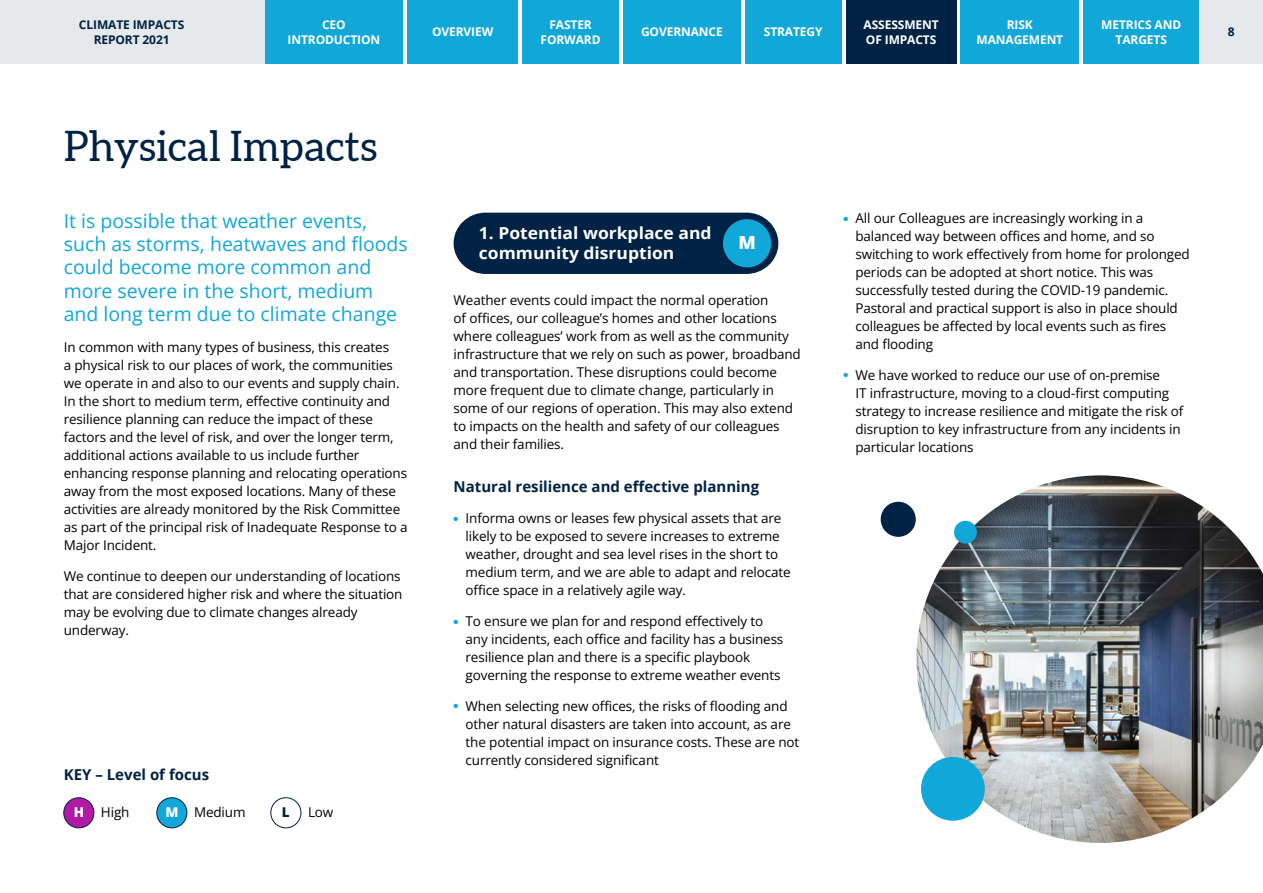
<style>
.page{position:relative;width:1263px;height:893px;background:#fff}
.page>*{position:absolute;margin:0;border:0;box-sizing:border-box;transform-origin:0 0}
.t1{font:42px "Aleo";color:#024}
.t2{font:19.5px/23.4px "Open Sans";color:#11a7d9}
.t3{font:800 18px "Open Sans";color:#fff}
.t4{font:700 16.5px/19.8px "Open Sans";color:#fff;scale:1.06 1}
.t5{font:700 15px "Open Sans";color:#024}
.t6{font:13.5px/18px "Open Sans";letter-spacing:-.01em;color:#000}
.t7{font:800 13.5px "Open Sans";color:#fff}
.t8{font:800 13.5px "Open Sans";color:#024}
.t9{font:700 12px/14.4px "Open Sans";letter-spacing:-.01em;color:#fff;text-align:center}
.t10{font:700 12px/14.4px "Open Sans";letter-spacing:-.01em;color:#024;text-align:center}
.t11{font:6px "Zapf Dingbats ITC";color:#11a7d9}
</style>
<div class="page">
<div style="left:1083px;top:0;width:116px;height:64px;background:#11a7d9"></div>
<div style="left:1199px;top:0;width:64px;height:64px;background:#e6e9ec"></div>
<div style="left:265px;top:0;width:138px;height:64px;background:#11a7d9"></div>
<div style="left:0;top:0;width:265px;height:64px;background:#e6e9ec"></div>
<div style="left:407px;top:0;width:111px;height:64px;background:#11a7d9"></div>
<div style="left:64px;top:798px;width:30px;height:30px;background:#b01aa4;border-radius:50%"></div>
<div style="left:63px;top:797px;width:31px;height:31px;border:1px solid #024;border-radius:50%"></div>
<div style="left:157px;top:798px;width:30px;height:30px;background:#11a7d9;border-radius:50%"></div>
<div style="left:156px;top:797px;width:31px;height:31px;border:1px solid #024;border-radius:50%"></div>
<div style="left:270px;top:797px;width:31px;height:31px;border:1px solid #024;border-radius:50%"></div>
<div style="left:745px;top:0;width:97px;height:64px;background:#11a7d9"></div>
<div style="left:623px;top:0;width:117px;height:64px;background:#11a7d9"></div>
<div style="left:522px;top:0;width:97px;height:64px;background:#11a7d9"></div>
<div style="left:454px;top:213px;width:324px;height:61px;background:#024"></div>
<div style="left:723px;top:219px;width:48px;height:48px;background:#11a7d9;border-radius:50%"></div>
<div style="left:846px;top:0;width:110px;height:64px;background:#024"></div>
<div style="left:961px;top:0;width:118px;height:64px;background:#11a7d9"></div>
<img style="left:916px;top:475px;width:347px;height:368px">
<div style="left:954px;top:521px;width:23px;height:23px;background:#11a7d9;border-radius:50%"></div>
<div style="left:881px;top:502px;width:35px;height:35px;background:#024;border-radius:50%"></div>
<div style="left:921px;top:757px;width:64px;height:64px;background:#11a7d9;border-radius:50%"></div>
<p class="t10" style="left:79px;top:17px;width:107px">CLIMATE IMPACTS<br>REPORT 2021</p>
<p class="t9" style="left:288px;top:17px;width:94px">CEO<br>INTRODUCTION</p>
<p class="t9" style="left:432px;top:25px;width:63px">OVERVIEW</p>
<p class="t9" style="left:541px;top:17px;width:62px">FASTER<br>FORWARD</p>
<p class="t9" style="left:641px;top:25px;width:83px">GOVERNANCE</p>
<p class="t9" style="left:764px;top:25px;width:60px">STRATEGY</p>
<p class="t9" style="left:864px;top:17px;width:77px;text-align:left">ASSESSMENT<br>OF IMPACTS</p>
<p class="t9" style="left:976px;top:17px;width:88px">RISK<br>MANAGEMENT</p>
<p class="t9" style="left:1101px;top:17px;width:81px">METRICS AND<br>TARGETS</p>
<p class="t1" style="left:64px;top:122px;width:315px">Physical Impacts</p>
<p class="t2" style="left:64px;top:208px;width:305px">It is possible that weather events,</p>
<p class="t2" style="left:64px;top:232px;width:345px">such as storms, heatwaves and floods</p>
<p class="t2" style="left:64px;top:255px;width:335px">could become more common and more severe in the short, medium and long term due to climate change</p>
<p class="t6" style="left:64px;top:338px;width:337px">In common with many types of business, this creates a physical risk to our places of work, the communities we operate in and also to our events and supply chain.</p>
<p class="t6" style="left:64px;top:392px;width:328px">In the short to medium term, effective continuity and</p>
<p class="t6" style="left:64px;top:410px;width:345px">resilience planning can reduce the impact of these factors and the level of risk, and over the longer term, additional actions available to us include further enhancing response planning and relocating operations</p>
<p class="t6" style="left:64px;top:482px;width:334px">away from the most exposed locations. Many of these</p>
<p class="t6" style="left:64px;top:500px;width:345px">activities are already monitored by the Risk Committee as part of the principal risk of Inadequate Response to a</p>
<p class="t6" style="left:64px;top:536px;width:94px">Major Incident.</p>
<p class="t6" style="left:64px;top:566px;width:338px">We continue to deepen our understanding of locations</p>
<p class="t6" style="left:64px;top:584px;width:340px">that are considered higher risk and where the situation may be evolving due to climate changes already underway.</p>
<p class="t5" style="left:64px;top:764px;width:147px">KEY – Level of focus</p>
<p class="t7" style="left:74px;top:802px;width:12px">H</p>
<p class="t6" style="left:101px;top:803px;width:30px">High</p>
<p class="t7" style="left:165px;top:802px;width:15px">M</p>
<p class="t6" style="left:194px;top:803px;width:53px">Medium</p>
<p class="t8" style="left:282px;top:802px;width:9px">L</p>
<p class="t6" style="left:308px;top:803px;width:27px">Low</p>
<p class="t4" style="left:479px;top:223px;width:221px">1. Potential workplace and community disruption</p>
<p class="t3" style="left:738px;top:229px;width:19px">M</p>
<p class="t6" style="left:454px;top:290px;width:325px">Weather events could impact the normal operation of offices, our colleague’s homes and other locations</p>
<p class="t6" style="left:454px;top:326px;width:349px">where colleagues’ work from as well as the community infrastructure that we rely on such as power, broadband and transportation. These disruptions could become more frequent due to climate change, particularly in some of our regions of operation. This may also extend to impacts on the health and safety of our colleagues and their families.</p>
<p class="t5" style="left:454px;top:476px;width:307px">Natural resilience and effective planning</p>
<p class="t11" style="left:454px;top:516px;width:6px">●</p>
<p class="t6" style="left:466px;top:509px;width:327px">Informa owns or leases few physical assets that are likely to be exposed to severe increases to extreme weather, drought and sea level rises in the short to medium term, and we are able to adapt and relocate</p>
<p class="t6" style="left:466px;top:581px;width:222px">office space in a relatively agile way.</p>
<p class="t11" style="left:454px;top:619px;width:6px">●</p>
<p class="t6" style="left:466px;top:611px;width:319px">To ensure we plan for and respond effectively to any incidents, each office and facility has a business resilience plan and there is a specific playbook</p>
<p class="t6" style="left:466px;top:665px;width:316px">governing the response to extreme weather events</p>
<p class="t11" style="left:454px;top:703px;width:6px">●</p>
<p class="t6" style="left:466px;top:696px;width:323px">When selecting new offices, the risks of flooding and</p>
<p class="t6" style="left:466px;top:714px;width:335px">other natural disasters are taken into account, as are the potential impact on insurance costs. These are not</p>
<p class="t6" style="left:466px;top:750px;width:195px">currently considered significant</p>
<p class="t11" style="left:843px;top:216px;width:6px">●</p>
<p class="t6" style="left:855px;top:209px;width:289px">All our Colleagues are increasingly working in a</p>
<p class="t6" style="left:855px;top:227px;width:336px">balanced way between offices and home, and so switching to work effectively from home for prolonged</p>
<p class="t6" style="left:855px;top:263px;width:299px">periods can be adopted at short notice. This was</p>
<p class="t6" style="left:855px;top:281px;width:324px">successfully tested during the COVID-19 pandemic.<br>Pastoral and practical support is also in place should colleagues be affected by local events such as fires and flooding</p>
<p class="t11" style="left:843px;top:373px;width:6px">●</p>
<p class="t6" style="left:855px;top:365px;width:315px">We have worked to reduce our use of on-premise<br>IT infrastructure, moving to a cloud-first computing</p>
<p class="t6" style="left:855px;top:401px;width:329px">strategy to increase resilience and mitigate the risk of disruption to key infrastructure from any incidents in particular locations</p>
<p class="t10" style="left:1228px;top:25px;width:8px">8</p>
</div>
